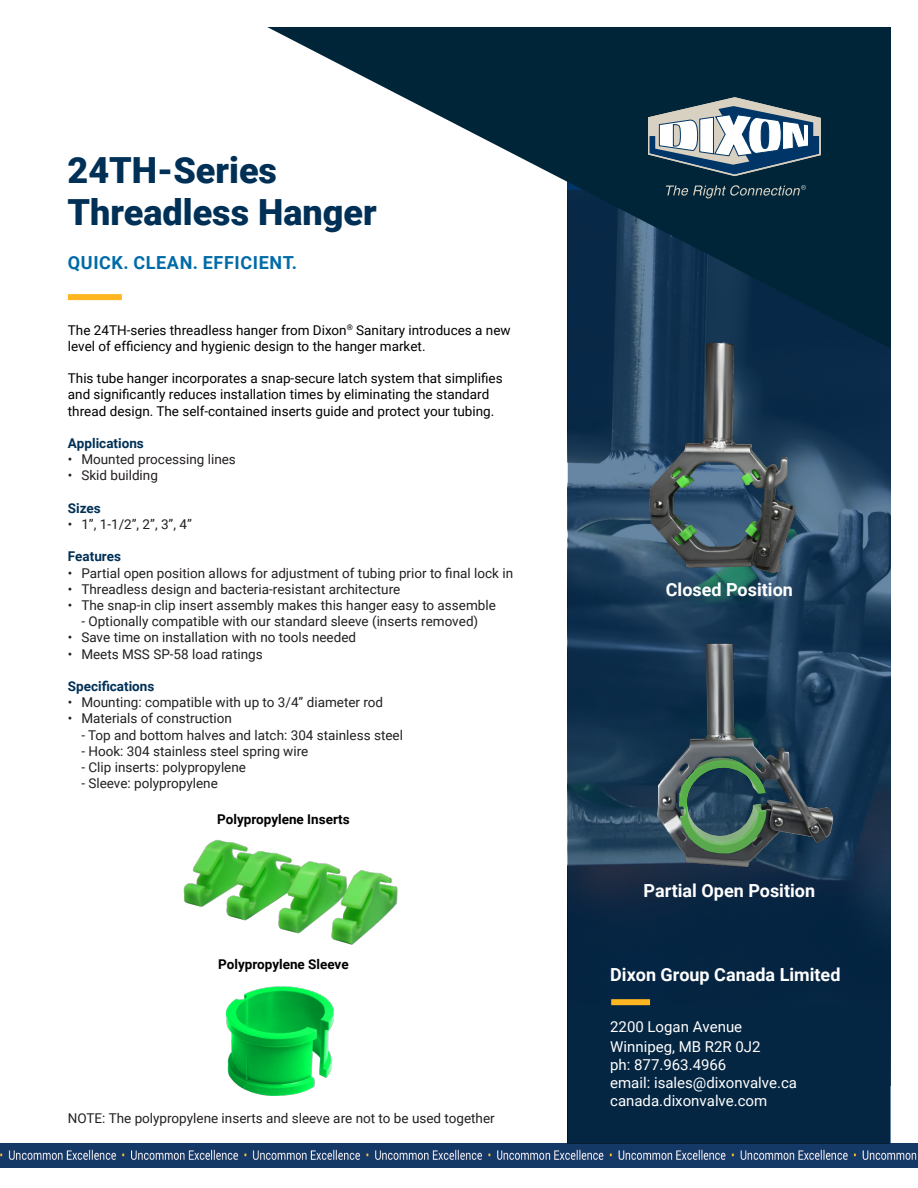
<style>
.page{position:relative;width:918px;height:1188px;background:#fff}
.page>*{position:absolute;margin:0;border:0;box-sizing:border-box;transform-origin:0 0}
.t1{font:900 36px "Roboto";color:#003056}
.t2{font:700 18px "Roboto";color:#fff}
.t3{font:700 18px "Roboto";letter-spacing:.035em;color:#006ba7}
.t4{font:15px/18px "Roboto";color:#fff}
._2020_Body_Text{font:13.5px "Roboto";color:#231f20}
._2020_Body_Text_Header{font:13.5px/16.2px "Roboto";color:#000}
._2020_Body_Text_Header-2{font:700 13.5px "Roboto";color:#003056}
.t5{font:700 13.5px "Roboto";color:#000}
</style>
<div class="page">
<div style="left:68px;top:294px;width:54px;height:6px;background:#ffb620"></div>
<img style="left:0;top:1144px;width:500px;height:24px">
<img style="left:500px;top:1144px;width:418px;height:24px">
<svg style="left:568px;top:349px;width:323px;height:795px;background:#0d2d49"></svg>
<svg style="left:267px;top:27px;width:624px;height:322px"></svg>
<svg style="left:648px;top:97px;width:173px;height:79px"></svg>
<svg style="left:666px;top:185px;width:140px;height:13px;background:#2f4a56"></svg>
<div style="left:611px;top:999px;width:39px;height:6px;background:#ffb620"></div>
<img style="left:599px;top:325px;width:260px;height:268px">
<img style="left:183px;top:839px;width:215px;height:106px">
<img style="left:225px;top:986px;width:109px;height:110px">
<img style="left:625px;top:619px;width:236px;height:266px">
<p class="t1" style="left:68px;top:145px;width:211px">24TH-Series</p>
<p class="t1" style="left:68px;top:187px;width:311px">Threadless Hanger</p>
<p class="t3" style="left:68px;top:250px;width:231px">QUICK. CLEAN. EFFICIENT.</p>
<p class="_2020_Body_Text_Header" style="left:68px;top:321px;width:444px">The 24TH-series threadless hanger from Dixon<sup>®</sup> Sanitary introduces a new level of efficiency and hygienic design to the hanger market.</p>
<p class="_2020_Body_Text_Header" style="left:68px;top:370px;width:436px">This tube hanger incorporates a snap-secure latch system that simplifies and significantly reduces installation times by eliminating the standard thread design. The self-contained inserts guide and protect your tubing.</p>
<p class="_2020_Body_Text_Header-2" style="left:68px;top:434px;width:77px">Applications</p>
<p class="_2020_Body_Text" style="left:68px;top:450px;width:170px">• Mounted processing lines</p>
<p class="_2020_Body_Text" style="left:68px;top:466px;width:92px">• Skid building</p>
<p class="_2020_Body_Text_Header-2" style="left:68px;top:499px;width:34px">Sizes</p>
<p class="_2020_Body_Text" style="left:68px;top:515px;width:125px">• 1”, 1-1/2”, 2”, 3”, 4”</p>
<p class="_2020_Body_Text_Header-2" style="left:68px;top:547px;width:55px">Features</p>
<p class="_2020_Body_Text" style="left:68px;top:563px;width:447px">• Partial open position allows for adjustment of tubing prior to final lock in</p>
<p class="_2020_Body_Text" style="left:68px;top:580px;width:334px">• Threadless design and bacteria-resistant architecture</p>
<p class="_2020_Body_Text" style="left:68px;top:596px;width:429px">• The snap-in clip insert assembly makes this hanger easy to assemble</p>
<p class="_2020_Body_Text" style="left:81px;top:612px;width:398px">- Optionally compatible with our standard sleeve (inserts removed)</p>
<p class="_2020_Body_Text" style="left:68px;top:628px;width:290px">• Save time on installation with no tools needed</p>
<p class="_2020_Body_Text" style="left:68px;top:644px;width:196px">• Meets MSS SP-58 load ratings</p>
<p class="_2020_Body_Text_Header-2" style="left:68px;top:677px;width:88px">Specifications</p>
<p class="_2020_Body_Text" style="left:68px;top:693px;width:317px">• Mounting: compatible with up to 3/4” diameter rod</p>
<p class="_2020_Body_Text" style="left:68px;top:709px;width:166px">• Materials of construction</p>
<p class="_2020_Body_Text" style="left:81px;top:725px;width:323px">- Top and bottom halves and latch: 304 stainless steel</p>
<p class="_2020_Body_Text" style="left:81px;top:742px;width:229px">- Hook: 304 stainless steel spring wire</p>
<p class="_2020_Body_Text" style="left:81px;top:758px;width:166px">- Clip inserts: polypropylene</p>
<p class="_2020_Body_Text" style="left:81px;top:774px;width:138px">- Sleeve: polypropylene</p>
<p class="t5" style="left:217px;top:809px;width:134px">Polypropylene Inserts</p>
<p class="t5" style="left:218px;top:955px;width:132px">Polypropylene Sleeve</p>
<p class="_2020_Body_Text" style="left:68px;top:1108px;width:428px">NOTE: The polypropylene inserts and sleeve are not to be used together</p>
<p class="t2" style="left:666px;top:577px;width:129px">Closed Position</p>
<p class="t2" style="left:644px;top:878px;width:173px">Partial Open Position</p>
<p class="t2" style="left:610px;top:962px;width:232px">Dixon Group Canada Limited</p>
<p class="t4" style="left:610px;top:1016px;width:152px;line-height:19.5px">2200 Logan Avenue<br>Winnipeg, MB R2R 0J2</p>
<p class="t4" style="left:610px;top:1055px;width:188px">ph: 877.963.4966<br>email: isales@dixonvalve.ca canada.dixonvalve.com</p>
</div>
